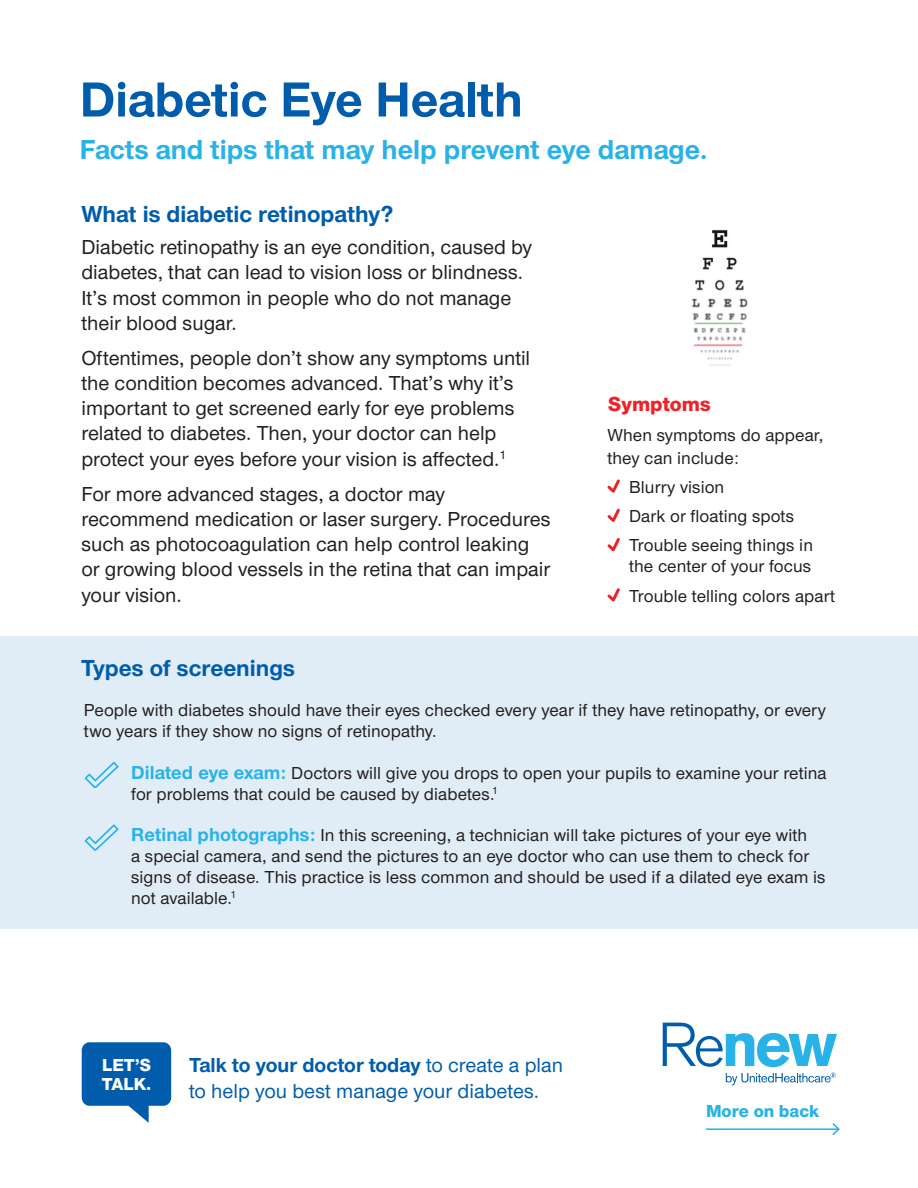
<style>
.page{position:relative;width:918px;height:1188px;background:#fff}
.page>*{position:absolute;margin:0;border:0;box-sizing:border-box;transform-origin:0 0}
.t1{font:700 51px "UHC Sans";color:#015dac}
.t2{font:700 28.5px "UHC Sans";color:#29b2e7}
.t3{font:700 24px "UHC Sans";color:#015dac}
.t4{font:500 21px/25.2px "UHC Sans";color:#231f20}
.t5{font:500 21px/25.5px "UHC Sans";color:#015dac}
.t6{font:800 21px "UHC Sans";color:#ee2327}
.t7{font:500 18px/21px "UHC Sans";letter-spacing:.005em;color:#231f20}
.t8{font:800 18px/19.5px "UHC Sans";color:#fff}
.t9{font:800 18px "UHC Sans";color:#29b2e7}
.s1{font-weight:700;font-size:19.5px;color:#29b2e7}
.s2{font-weight:700}
</style>
<div class="page">
<svg style="left:663px;top:1023px;width:174px;height:44px"></svg>
<svg style="left:726px;top:1073px;width:110px;height:12px"></svg>
<svg style="left:82px;top:1042px;width:89px;height:81px"></svg>
<hr style="left:706px;top:1128px;width:133px;height:2px;background:#29b2e7">
<svg style="left:831px;top:1123px;width:9px;height:13px"></svg>
<div style="left:0;top:636px;width:918px;height:293px;background:#e1edf6"></div>
<svg style="left:85px;top:762px;width:34px;height:26px"></svg>
<svg style="left:85px;top:824px;width:34px;height:27px"></svg>
<svg style="left:607px;top:479px;width:13px;height:14px"></svg>
<svg style="left:607px;top:508px;width:13px;height:14px"></svg>
<svg style="left:607px;top:538px;width:13px;height:14px"></svg>
<svg style="left:607px;top:588px;width:13px;height:14px"></svg>
<img style="left:692px;top:230px;width:56px;height:136px">
<p class="t1" style="left:80px;top:65px;width:444px">Diabetic Eye Health</p>
<p class="t2" style="left:80px;top:130px;width:629px">Facts and tips that may help prevent eye damage.</p>
<p class="t3" style="left:81px;top:198px;width:313px">What is diabetic retinopathy?</p>
<p class="t4" style="left:81px;top:234px;width:452px">Diabetic retinopathy is an eye condition, caused by diabetes, that can lead to vision loss or blindness.<br>It’s most common in people who do not manage their blood sugar.</p>
<p class="t4" style="left:81px;top:344px;width:450px">Oftentimes, people don’t show any symptoms until the condition becomes advanced. That’s why it’s important to get screened early for eye problems related to diabetes. Then, your doctor can help protect your eyes before your vision is affected.<sup>1</sup></p>
<p class="t4" style="left:81px;top:480px;width:471px">For more advanced stages, a doctor may recommend medication or laser surgery. Procedures such as photocoagulation can help control leaking or growing blood vessels in the retina that can impair your vision.</p>
<p class="t3" style="left:81px;top:652px;width:216px">Types of screenings</p>
<p class="t6" style="left:608px;top:389px;width:104px">Symptoms</p>
<p class="t7" style="left:608px;top:423px;width:217px;line-height:22.5px">When symptoms do appear, they can include:</p>
<p class="t7" style="left:629px;top:476px;width:97px">Blurry vision</p>
<p class="t7" style="left:629px;top:505px;width:167px">Dark or floating spots</p>
<p class="t7" style="left:629px;top:534px;width:185px">Trouble seeing things in the center of your focus</p>
<p class="t7" style="left:629px;top:584px;width:208px">Trouble telling colors apart</p>
<p class="t7" style="left:84px;top:699px;width:744px">People with diabetes should have their eyes checked every year if they have retinopathy, or every two years if they show no signs of retinopathy.</p>
<p class="t7" style="left:131px;top:761px;width:697px"><span class="s1">Dilated eye exam:</span> Doctors will give you drops to open your pupils to examine your retina for problems that could be caused by diabetes.<sup>1</sup></p>
<p class="t7" style="left:131px;top:824px;width:696px"><span class="s1">Retinal photographs:</span> In this screening, a technician will take pictures of your eye with<br>a special camera, and send the pictures to an eye doctor who can use them to check for signs of disease. This practice is less common and should be used if a dilated eye exam is not available.<sup>1</sup></p>
<p class="t8" style="left:102px;top:1054px;width:51px">LET’S<br>TALK.</p>
<p class="t5" style="left:189px;top:1051px;width:376px"><span class="s2">Talk to your doctor today</span> to create a plan to help you best manage your diabetes.</p>
<p class="t9" style="left:706px;top:1098px;width:115px">More on back</p>
</div>
